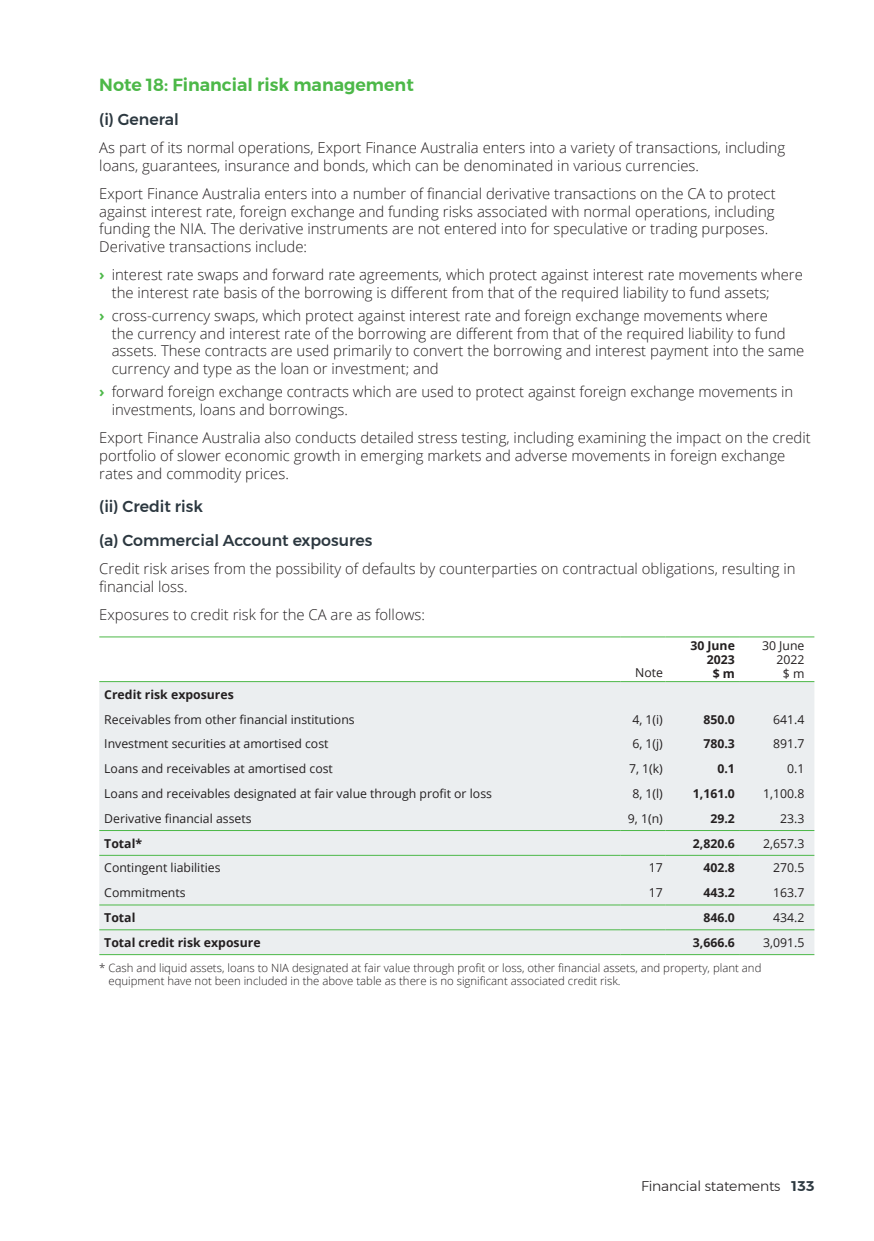
<style>
.page{position:relative;width:874px;height:1241px;background:#fff}
.page>*{position:absolute;margin:0;border:0;box-sizing:border-box;transform-origin:0 0}
.H1_-_Notes_heading{font:600 17.5px "Montserrat";color:#4cb848}
.H2_-_Notes_Sub_heading{font:500 15.75px "Montserrat";color:#2c3840}
.B1_-_Body{font:300 14.88px/17.8px "Open Sans";color:#231f20}
.t1{font:300 14px "Montserrat";letter-spacing:-.01em;color:#231f20}
.Table_-_Body{font:12.25px "Open Sans";color:#231f20}
.Table_-_number{font:12.25px "Open Sans";color:#231f20}
.Table_-_Body-2{font:700 12.25px "Open Sans";color:#231f20}
.Table_-_number_bold{font:700 12.25px "Open Sans";color:#231f20}
.Table_-_head{font:12.25px/14px "Open Sans";color:#231f20;text-align:right}
.Table_-_head_bold{font:700 12.25px/14px "Open Sans";color:#231f20;text-align:right}
.Footnote{font:300 11.38px/13.7px "Open Sans";color:#231f20}
.s1{font-weight:700;color:#4cb848}
.s2{font-weight:600;color:#2c3840}
</style>
<div class="page">
<div style="left:99px;top:682px;width:715px;height:272px;background:#ebeef0"></div>
<hr style="left:99px;top:830px;width:521px;height:1px;background:#4cb848">
<hr style="left:620px;top:830px;width:45px;height:1px;background:#4cb848">
<hr style="left:665px;top:830px;width:74px;height:1px;background:#4cb848">
<hr style="left:739px;top:830px;width:75px;height:1px;background:#4cb848">
<hr style="left:99px;top:854px;width:521px;height:1px;background:#4cb848">
<hr style="left:620px;top:854px;width:45px;height:1px;background:#4cb848">
<hr style="left:665px;top:854px;width:74px;height:1px;background:#4cb848">
<hr style="left:739px;top:854px;width:75px;height:1px;background:#4cb848">
<hr style="left:99px;top:904px;width:521px;height:1px;background:#4cb848">
<hr style="left:620px;top:904px;width:45px;height:1px;background:#4cb848">
<hr style="left:665px;top:904px;width:74px;height:1px;background:#4cb848">
<hr style="left:739px;top:904px;width:75px;height:1px;background:#4cb848">
<hr style="left:99px;top:929px;width:521px;height:1px;background:#4cb848">
<hr style="left:620px;top:929px;width:45px;height:1px;background:#4cb848">
<hr style="left:665px;top:929px;width:74px;height:1px;background:#4cb848">
<hr style="left:739px;top:929px;width:75px;height:1px;background:#4cb848">
<hr style="left:99px;top:954px;width:521px;height:1px;background:#4cb848">
<hr style="left:620px;top:954px;width:45px;height:1px;background:#4cb848">
<hr style="left:665px;top:954px;width:74px;height:1px;background:#4cb848">
<hr style="left:739px;top:954px;width:75px;height:1px;background:#4cb848">
<hr style="left:99px;top:681px;width:521px;height:1px;background:#4cb848">
<hr style="left:620px;top:681px;width:45px;height:1px;background:#4cb848">
<hr style="left:665px;top:681px;width:74px;height:1px;background:#4cb848">
<hr style="left:739px;top:681px;width:75px;height:1px;background:#4cb848">
<hr style="left:99px;top:636px;width:521px;height:1px;background:#4cb848">
<hr style="left:620px;top:636px;width:45px;height:1px;background:#4cb848">
<hr style="left:665px;top:636px;width:74px;height:1px;background:#4cb848">
<hr style="left:739px;top:636px;width:75px;height:1px;background:#4cb848">
<p class="H1_-_Notes_heading" style="left:99px;top:71px;width:316px">Note 18: Financial risk management</p>
<p class="H2_-_Notes_Sub_heading" style="left:99px;top:107px;width:81px">(i) General</p>
<p class="B1_-_Body" style="left:99px;top:138px;width:687px">As part of its normal operations, Export Finance Australia enters into a variety of transactions, including loans, guarantees, insurance and bonds, which can be denominated in various currencies.</p>
<p class="B1_-_Body" style="left:99px;top:184px;width:677px">Export Finance Australia enters into a number of financial derivative transactions on the CA to protect against interest rate, foreign exchange and funding risks associated with normal operations, including funding the NIA. The derivative instruments are not entered into for speculative or trading purposes.<br>Derivative transactions include:</p>
<p class="B1_-_Body" style="left:112px;top:265px;width:692px;text-indent:-12px"><span class="s1">›</span> interest rate swaps and forward rate agreements, which protect against interest rate movements where the interest rate basis of the borrowing is different from that of the required liability to fund assets;</p>
<p class="B1_-_Body" style="left:112px;top:306px;width:693px;text-indent:-12px"><span class="s1">›</span> cross-currency swaps, which protect against interest rate and foreign exchange movements where<br>the currency and interest rate of the borrowing are different from that of the required liability to fund assets. These contracts are used primarily to convert the borrowing and interest payment into the same currency and type as the loan or investment; and</p>
<p class="B1_-_Body" style="left:112px;top:382px;width:682px;text-indent:-12px"><span class="s1">›</span> forward foreign exchange contracts which are used to protect against foreign exchange movements in investments, loans and borrowings.</p>
<p class="B1_-_Body" style="left:99px;top:428px;width:712px">Export Finance Australia also conducts detailed stress testing, including examining the impact on the credit portfolio of slower economic growth in emerging markets and adverse movements in foreign exchange rates and commodity prices.</p>
<p class="H2_-_Notes_Sub_heading" style="left:99px;top:494px;width:105px">(ii) Credit risk</p>
<p class="H2_-_Notes_Sub_heading" style="left:99px;top:528px;width:274px">(a) Commercial Account exposures</p>
<p class="B1_-_Body" style="left:99px;top:559px;width:697px">Credit risk arises from the possibility of defaults by counterparties on contractual obligations, resulting in financial loss.</p>
<p class="B1_-_Body" style="left:99px;top:604px;width:327px">Exposures to credit risk for the CA are as follows:</p>
<p class="Table_-_head" style="left:634px;top:664px;width:29px">Note</p>
<p class="Table_-_head_bold" style="left:690px;top:638px;width:46px">30 June<br>2023<br>$ m</p>
<p class="Table_-_head" style="left:761px;top:638px;width:44px">30 June<br>2022<br>$ m</p>
<p class="Table_-_Body-2" style="left:104px;top:685px;width:131px">Credit risk exposures</p>
<p class="Table_-_Body" style="left:104px;top:710px;width:252px">Receivables from other financial institutions</p>
<p class="Table_-_number" style="left:632px;top:710px;width:32px">4, 1(i)</p>
<p class="Table_-_number_bold" style="left:703px;top:710px;width:33px">850.0</p>
<p class="Table_-_number" style="left:772px;top:710px;width:33px">641.4</p>
<p class="Table_-_Body" style="left:104px;top:735px;width:226px">Investment securities at amortised cost</p>
<p class="Table_-_number" style="left:632px;top:735px;width:32px">6, 1(j)</p>
<p class="Table_-_number_bold" style="left:703px;top:735px;width:33px">780.3</p>
<p class="Table_-_number" style="left:772px;top:735px;width:33px">891.7</p>
<p class="Table_-_Body" style="left:104px;top:760px;width:230px">Loans and receivables at amortised cost</p>
<p class="Table_-_number" style="left:628px;top:760px;width:35px">7, 1(k)</p>
<p class="Table_-_number_bold" style="left:717px;top:760px;width:19px">0.1</p>
<p class="Table_-_number" style="left:786px;top:760px;width:19px">0.1</p>
<p class="Table_-_Body" style="left:104px;top:785px;width:389px">Loans and receivables designated at fair value through profit or loss</p>
<p class="Table_-_number" style="left:632px;top:785px;width:32px">8, 1(l)</p>
<p class="Table_-_number_bold" style="left:692px;top:784px;width:44px">1,161.0</p>
<p class="Table_-_number" style="left:762px;top:785px;width:43px">1,100.8</p>
<p class="Table_-_Body" style="left:104px;top:809px;width:149px">Derivative financial assets</p>
<p class="Table_-_number" style="left:627px;top:809px;width:36px">9, 1(n)</p>
<p class="Table_-_number_bold" style="left:710px;top:809px;width:26px">29.2</p>
<p class="Table_-_number" style="left:779px;top:809px;width:26px">23.3</p>
<p class="Table_-_Body-2" style="left:104px;top:834px;width:39px">Total*</p>
<p class="Table_-_number_bold" style="left:692px;top:834px;width:44px">2,820.6</p>
<p class="Table_-_number" style="left:762px;top:834px;width:43px">2,657.3</p>
<p class="Table_-_Body" style="left:104px;top:859px;width:118px">Contingent liabilities</p>
<p class="Table_-_number" style="left:648px;top:859px;width:16px">17</p>
<p class="Table_-_number_bold" style="left:703px;top:859px;width:33px">402.8</p>
<p class="Table_-_number" style="left:772px;top:859px;width:33px">270.5</p>
<p class="Table_-_Body" style="left:104px;top:884px;width:83px">Commitments</p>
<p class="Table_-_number" style="left:648px;top:884px;width:16px">17</p>
<p class="Table_-_number_bold" style="left:703px;top:884px;width:33px">443.2</p>
<p class="Table_-_number" style="left:772px;top:884px;width:33px">163.7</p>
<p class="Table_-_Body-2" style="left:104px;top:908px;width:33px">Total</p>
<p class="Table_-_number_bold" style="left:703px;top:908px;width:33px">846.0</p>
<p class="Table_-_number" style="left:772px;top:909px;width:33px">434.2</p>
<p class="Table_-_Body-2" style="left:104px;top:933px;width:158px">Total credit risk exposure</p>
<p class="Table_-_number_bold" style="left:692px;top:933px;width:44px">3,666.6</p>
<p class="Table_-_number" style="left:762px;top:933px;width:43px">3,091.5</p>
<p class="Footnote" style="left:108px;top:960px;width:654px;text-indent:-9px">* Cash and liquid assets, loans to NIA designated at fair value through profit or loss, other financial assets, and property, plant and equipment have not been included in the above table as there is no significant associated credit risk.</p>
<p class="t1" style="left:640px;top:1175px;width:175px">Financial statements <span class="s2">133</span></p>
</div>
